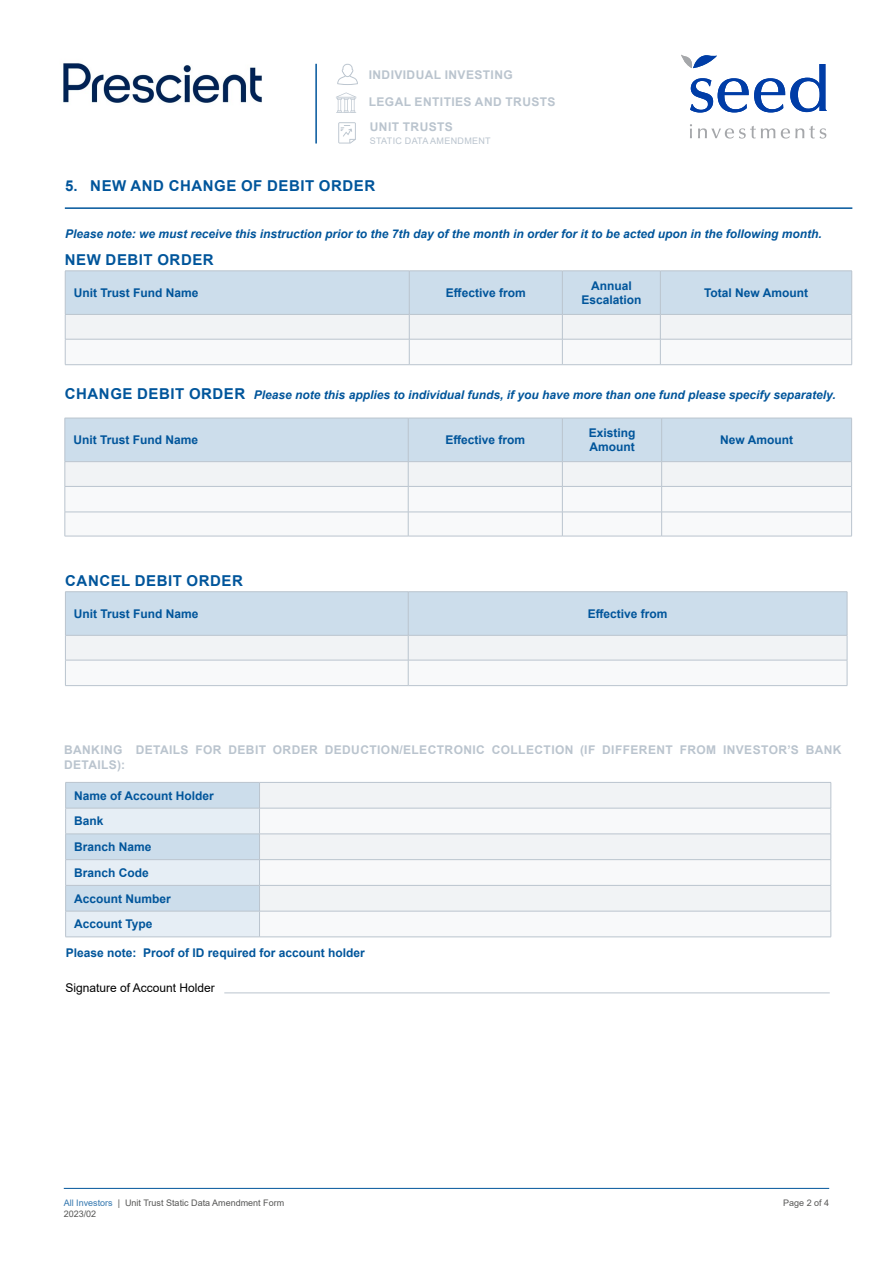
<style>
.page{position:relative;width:893px;height:1263px;background:#fff}
.page>*{position:absolute;margin:0;border:0;box-sizing:border-box;transform-origin:0 0}
.t1{font:700 15px "Arial";letter-spacing:.035em;color:#00559b}
.t2{font:700 12px/25.8px "Arial";color:#00559b}
.t3{font:italic 700 12px "Arial";color:#00559b}
.t4{font:700 12px/14.4px "Arial";letter-spacing:.035em;color:#bac4ce}
.t5{font:12px "Arial";color:#000}
.t6{font:9px "Arial";color:#575756}
.t7{font:9px "Arial";letter-spacing:.035em;color:#bac4ce}
.s1{font-style:normal;font-size:15px}
.s2{color:#3377af}
</style>
<div class="page">
<hr style="left:64px;top:1188px;width:765px;height:1px;background:#00559b">
<svg style="left:337px;top:64px;width:21px;height:21px"></svg>
<svg style="left:338px;top:122px;width:18px;height:22px"></svg>
<hr style="left:315px;top:64px;width:2px;height:80px;background:#00559b">
<svg style="left:336px;top:92px;width:20px;height:21px"></svg>
<img style="left:63px;top:63px;width:199px;height:40px">
<svg style="left:690px;top:124px;width:2px;height:14px"></svg>
<svg style="left:698px;top:126px;width:77px;height:13px"></svg>
<svg style="left:781px;top:126px;width:45px;height:13px"></svg>
<svg style="left:681px;top:55px;width:146px;height:57px"></svg>
<hr style="left:65px;top:207px;width:787px;height:2px;background:#00559b">
<hr style="left:65px;top:591px;width:343px;height:1px;background:#bac4ce">
<hr style="left:408px;top:591px;width:439px;height:1px;background:#bac4ce">
<svg style="left:65px;top:592px;width:783px;height:94px"></svg>
<hr style="left:65px;top:536px;width:343px;height:1px;background:#bac4ce">
<hr style="left:408px;top:536px;width:154px;height:1px;background:#bac4ce">
<hr style="left:562px;top:536px;width:100px;height:1px;background:#bac4ce">
<hr style="left:662px;top:536px;width:190px;height:1px;background:#bac4ce">
<svg style="left:65px;top:418px;width:787px;height:118px"></svg>
<svg style="left:65px;top:271px;width:787px;height:94px"></svg>
<hr style="left:224px;top:993px;width:606px;height:1px;background:#bac4ce">
<div style="left:260px;top:783px;width:571px;height:25px;background:#f1f3f5"></div>
<svg style="left:260px;top:809px;width:571px;height:128px"></svg>
<hr style="left:260px;top:782px;width:571px;height:1px;background:#bac4ce">
<hr style="left:260px;top:808px;width:571px;height:1px;background:#bac4ce">
<hr style="left:260px;top:834px;width:571px;height:1px;background:#bac4ce">
<hr style="left:260px;top:859px;width:571px;height:1px;background:#bac4ce">
<hr style="left:260px;top:885px;width:571px;height:1px;background:#bac4ce">
<hr style="left:260px;top:911px;width:571px;height:1px;background:#bac4ce">
<svg style="left:831px;top:782px;width:1px;height:155px"></svg>
<hr style="left:260px;top:937px;width:571px;height:1px;background:#bac4ce">
<svg style="left:65px;top:782px;width:195px;height:155px;background:#d7e3ee"></svg>
<hr style="left:65px;top:937px;width:195px;height:1px;background:#bac4ce">
<p class="t4" style="left:369px;top:68px;width:146px">INDIVIDUAL INVESTING</p>
<p class="t4" style="left:369px;top:94px;width:188px">LEGAL ENTITIES AND TRUSTS</p>
<p class="t4" style="left:370px;top:120px;width:85px">UNIT TRUSTS</p>
<p class="t7" style="left:370px;top:134px;width:123px">STATIC DATA AMENDMENT</p>
<p class="t1" style="left:65px;top:175px;width:312px">5. NEW AND CHANGE OF DEBIT ORDER</p>
<p class="t3" style="left:65px;top:226px;width:758px">Please note: we must receive this instruction prior to the 7th day of the month in order for it to be acted upon in the following month.</p>
<p class="t1" style="left:65px;top:249px;width:150px">NEW DEBIT ORDER</p>
<p class="t2" style="left:74px;top:280px;width:126px">Unit Trust Fund Name</p>
<p class="t2" style="left:446px;top:280px;width:81px">Effective from</p>
<p class="t2" style="left:581px;top:278px;width:62px;line-height:14.4px;text-align:center">Annual<br>Escalation</p>
<p class="t2" style="left:704px;top:280px;width:105px">Total New Amount</p>
<p class="t3" style="left:65px;top:387px;width:772px"><span class="s1">CHANGE DEBIT ORDER</span> Please note this applies to individual funds, if you have more than one fund please specify separately.</p>
<p class="t2" style="left:73px;top:427px;width:126px">Unit Trust Fund Name</p>
<p class="t2" style="left:445px;top:427px;width:81px">Effective from</p>
<p class="t2" style="left:589px;top:426px;width:48px;line-height:14.4px">Existing<br>Amount</p>
<p class="t2" style="left:720px;top:427px;width:74px">New Amount</p>
<p class="t1" style="left:65px;top:570px;width:179px">CANCEL DEBIT ORDER</p>
<p class="t2" style="left:74px;top:601px;width:126px">Unit Trust Fund Name</p>
<p class="t2" style="left:588px;top:601px;width:81px">Effective from</p>
<p class="t4" style="left:64px;top:743px;width:779px">BANKING DETAILS FOR DEBIT ORDER DEDUCTION/ELECTRONIC COLLECTION (IF DIFFERENT FROM INVESTOR’S BANK<br>DETAILS):</p>
<p class="t2" style="left:74px;top:783px;width:141px">Name of Account Holder<br>Bank<br>Branch Name<br>Branch Code<br>Account Number<br>Account Type</p>
<p class="t2" style="left:66px;top:940px;width:300px">Please note: Proof of ID required for account holder</p>
<p class="t5" style="left:65px;top:979px;width:151px">Signature of Account Holder</p>
<p class="t6" style="left:64px;top:1196px;width:222px"><span class="s2">All Investors</span> | Unit Trust Static Data Amendment Form</p>
<p class="t6" style="left:783px;top:1196px;width:48px">Page 2 of 4</p>
<p class="t6" style="left:64px;top:1207px;width:34px">2023/02</p>
</div>
